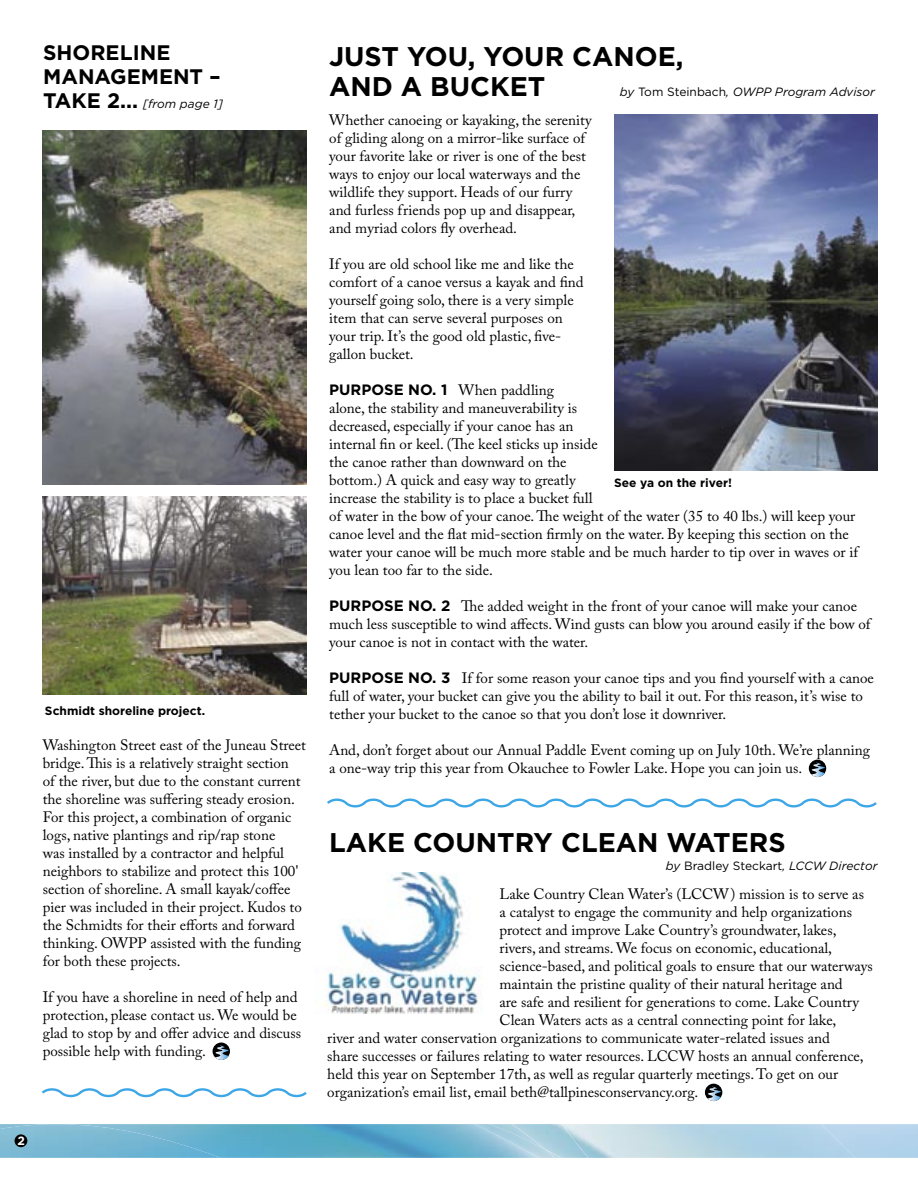
<style>
.page{position:relative;width:918px;height:1188px;background:#fff}
.page>*{position:absolute;margin:0;border:0;box-sizing:border-box;transform-origin:0 0}
.t1{font:700 27px/30px "Gotham";color:#000}
.t2{font:700 21px/24px "Gotham";color:#000}
.t3{font:15px/18px "Adobe Caslon Pro";color:#000}
.t4{font:italic 12px "Gotham";color:#000}
.t5{font:700 12px "Gotham";color:#000}
.t6{font:700 12px "Gotham";color:#fff}
.s1{font-weight:700;font-style:normal;font-size:21px}
.s2{font-style:normal}
.s3{font-family:"Gotham";font-weight:700}
</style>
<div class="page">
<img style="left:556px;top:1124px;width:6px;height:25px">
<img style="left:556px;top:1149px;width:6px;height:9px">
<img style="left:0;top:1124px;width:475px;height:34px">
<img style="left:475px;top:1124px;width:81px;height:34px">
<img style="left:562px;top:1124px;width:294px;height:34px">
<div style="left:15px;top:1134px;width:12px;height:13px;background:#000;border-radius:50%"></div>
<svg style="left:327px;top:799px;width:550px;height:9px"></svg>
<img style="left:43px;top:130px;width:263px;height:354px">
<img style="left:43px;top:496px;width:264px;height:198px">
<div style="left:809px;top:760px;width:17px;height:17px;background:#000;border-radius:50%"></div>
<svg style="left:808px;top:762px;width:18px;height:16px"></svg>
<div style="left:705px;top:1084px;width:17px;height:17px;background:#000;border-radius:50%"></div>
<svg style="left:704px;top:1086px;width:18px;height:16px"></svg>
<img style="left:614px;top:115px;width:264px;height:355px">
<img style="left:325px;top:873px;width:157px;height:140px">
<div style="left:213px;top:1043px;width:17px;height:17px;background:#000;border-radius:50%"></div>
<svg style="left:212px;top:1045px;width:17px;height:15px"></svg>
<svg style="left:42px;top:1088px;width:265px;height:9px"></svg>
<h2 class="t2" style="left:43px;top:40px;width:179px">SHORELINE<br>MANAGEMENT –</h2>
<p class="t4" style="left:43px;top:97px;width:181px"><span class="s1">TAKE 2...</span> [from page 1]</p>
<p class="t5" style="left:45px;top:704px;width:162px">Schmidt shoreline project.</p>
<p class="t3" style="left:43px;top:735px;width:265px">Washington Street east of the Juneau Street bridge. This is a relatively straight section<br>of the river, but due to the constant current the shoreline was suffering steady erosion.<br>For this project, a combination of organic logs, native plantings and rip/rap stone<br>was installed by a contractor and helpful neighbors to stabilize and protect this 100' section of shoreline. A small kayak/coffee pier was included in their project. Kudos to the Schmidts for their efforts and forward thinking. OWPP assisted with the funding for both these projects.</p>
<p class="t3" style="left:43px;top:987px;width:260px">If you have a shoreline in need of help and protection, please contact us. We would be glad to stop by and offer advice and discuss possible help with funding.</p>
<p class="t6" style="left:18px;top:1133px;width:9px">2</p>
<h1 class="t1" style="left:329px;top:41px;width:356px">JUST YOU, YOUR CANOE,<br>AND A BUCKET</h1>
<p class="t4" style="left:620px;top:85px;width:257px">by <span class="s2">Tom Steinbach</span>, OWPP Program Advisor</p>
<p class="t3" style="left:329px;top:110px;width:264px">Whether canoeing or kayaking, the serenity of gliding along on a mirror-like surface of your favorite lake or river is one of the best ways to enjoy our local waterways and the wildlife they support. Heads of our furry and furless friends pop up and disappear, and myriad colors fly overhead.</p>
<p class="t3" style="left:329px;top:254px;width:256px">If you are old school like me and like the comfort of a canoe versus a kayak and find yourself going solo, there is a very simple item that can serve several purposes on your trip. It’s the good old plastic, five&shy;gallon bucket.</p>
<p class="t3" style="left:329px;top:380px;width:530px"><span class="s3">PURPOSE NO. 1</span> When paddling<br>alone, the stability and maneuverability is<br>decreased, especially if your canoe has an<br>internal fin or keel. (The keel sticks up inside<br>the canoe rather than downward on the<br>bottom.) A quick and easy way to greatly<br>increase the stability is to place a bucket full<br>of water in the bow of your canoe. The weight of the water (35 to 40 lbs.) will keep your canoe level and the flat mid-section firmly on the water. By keeping this section on the water your canoe will be much more stable and be much harder to tip over in waves or if you lean too far to the side.</p>
<p class="t3" style="left:329px;top:596px;width:543px"><span class="s3">PURPOSE NO. 2</span> The added weight in the front of your canoe will make your canoe much less susceptible to wind affects. Wind gusts can blow you around easily if the bow of your canoe is not in contact with the water.</p>
<p class="t3" style="left:329px;top:668px;width:546px"><span class="s3">PURPOSE NO. 3</span> If for some reason your canoe tips and you find yourself with a canoe full of water, your bucket can give you the ability to bail it out. For this reason, it’s wise to tether your bucket to the canoe so that you don’t lose it downriver.</p>
<p class="t3" style="left:329px;top:740px;width:542px">And, don’t forget about our Annual Paddle Event coming up on July 10th. We’re planning a one-way trip this year from Okauchee to Fowler Lake. Hope you can join us.</p>
<p class="t5" style="left:614px;top:476px;width:119px">See ya on the river!</p>
<h1 class="t1" style="left:329px;top:827px;width:458px">LAKE COUNTRY CLEAN WATERS</h1>
<p class="t4" style="left:666px;top:859px;width:213px">by <span class="s2">Bradley Steckart</span>, LCCW Director</p>
<p class="t3" style="left:500px;top:884px;width:366px">Lake Country Clean Water’s (LCCW) mission is to serve as</p>
<p class="t3" style="left:500px;top:902px;width:354px">a catalyst to engage the community and help organizations</p>
<p class="t3" style="left:500px;top:920px;width:339px">protect and improve Lake Country’s groundwater, lakes,</p>
<p class="t3" style="left:500px;top:938px;width:334px">rivers, and streams. We focus on economic, educational,</p>
<p class="t3" style="left:500px;top:956px;width:375px">science-based, and political goals to ensure that our waterways</p>
<p class="t3" style="left:500px;top:974px;width:345px">maintain the pristine quality of their natural heritage and</p>
<p class="t3" style="left:500px;top:992px;width:361px">are safe and resilient for generations to come. Lake Country</p>
<p class="t3" style="left:500px;top:1010px;width:338px">Clean Waters acts as a central connecting point for lake,</p>
<p class="t3" style="left:327px;top:1028px;width:504px">river and water conservation organizations to communicate water-related issues and</p>
<p class="t3" style="left:327px;top:1046px;width:538px">share successes or failures relating to water resources. LCCW hosts an annual conference,</p>
<p class="t3" style="left:327px;top:1064px;width:512px">held this year on September 17th, as well as regular quarterly meetings. To get on our</p>
<p class="t3" style="left:327px;top:1082px;width:373px">organization’s email list, email beth@tallpinesconservancy.org.</p>
</div>
